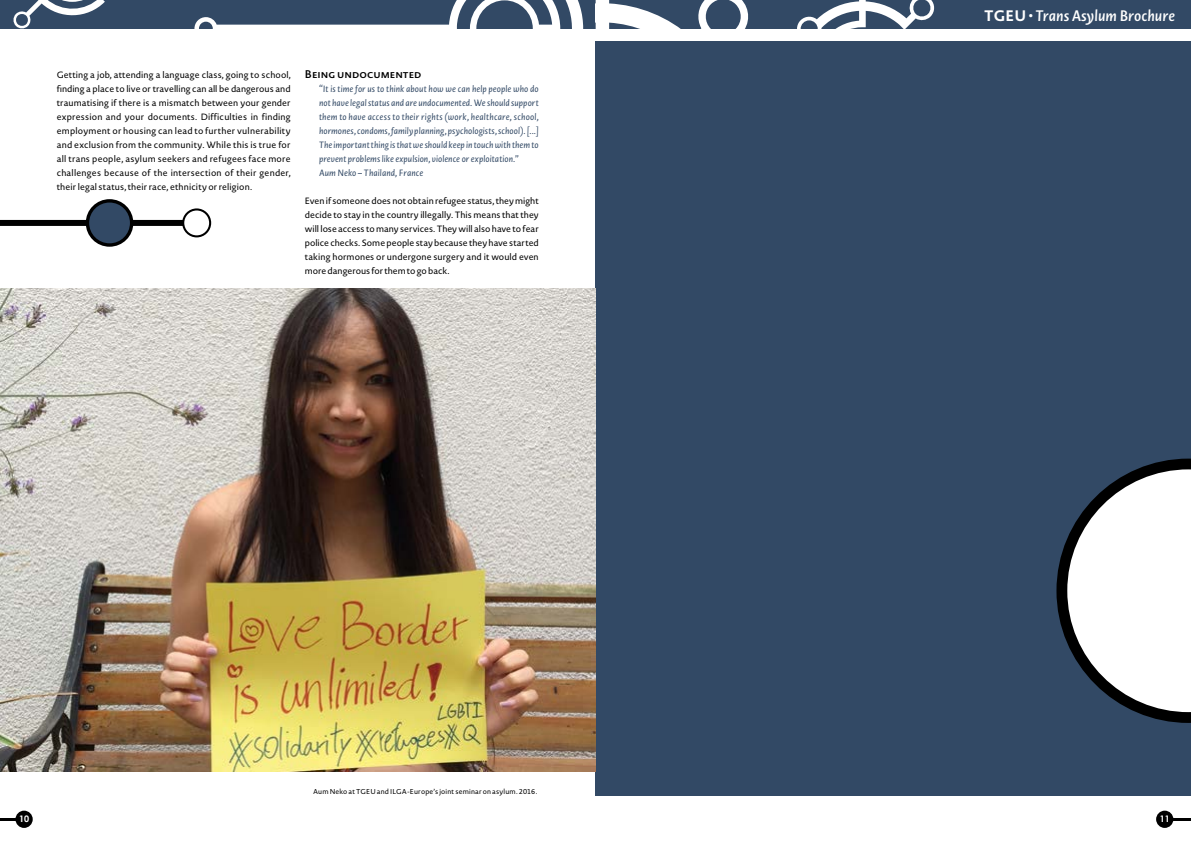
<style>
.page{position:relative;width:1191px;height:842px;background:#fff}
.page>*{position:absolute;margin:0;border:0;box-sizing:border-box;transform-origin:0 0}
.t1{font:italic 600 15px "Novel Sans Pro";color:#fff}
.t2{font:600 11px "Novel Sans Pro";color:#000}
.t3{font:9px/14px "Novel Sans Pro";letter-spacing:.01em;color:#000;text-align:justify}
.t4{font:italic 9px/14px "Novel Sans Pro";letter-spacing:.005em;color:#324965}
.t5{font:700 9px "Century Gothic";color:#fff}
.t6{font:7px "Novel Sans Pro";letter-spacing:.025em;color:#000}
.s1{font-weight:700;font-style:normal}
</style>
<div class="page">
<div style="left:595px;top:41px;width:596px;height:754px;background:#324965"></div>
<img style="left:0;top:288px;width:595px;height:483px">
<div style="left:595px;top:0;width:596px;height:29px;background:#324965"></div>
<div style="left:0;top:0;width:595px;height:29px;background:#324965"></div>
<svg style="left:13px;top:0;width:92px;height:29px"></svg>
<svg style="left:797px;top:0;width:138px;height:29px"></svg>
<svg style="left:194px;top:0;width:555px;height:29px"></svg>
<div style="left:15px;top:811px;width:18px;height:17px;background:#000;border-radius:50%"></div>
<svg style="left:0;top:818px;width:15px;height:2px"></svg>
<hr style="left:1171px;top:818px;width:20px;height:2px;background:#000">
<div style="left:1156px;top:811px;width:17px;height:17px;background:#000;border-radius:50%"></div>
<div style="left:0;top:220px;width:197px;height:6px;background:#000"></div>
<div style="left:183px;top:209px;width:27px;height:27px;background:#fff;border-radius:50%"></div>
<div style="left:182px;top:208px;width:29px;height:29px;border:2px solid #000;border-radius:50%"></div>
<div style="left:87px;top:201px;width:45px;height:44px;background:#324965;border-radius:50%"></div>
<div style="left:86px;top:199px;width:47px;height:48px;border:3px solid #000;border-radius:50%"></div>
<svg style="left:1056px;top:459px;width:135px;height:264px"></svg>
<p class="t3" style="left:57px;top:68px;width:235px">Getting a job, attending a language class, going to school, finding a place to live or travelling can all be dangerous and traumatising if there is a mismatch between your gender expression and your documents. Difficulties in finding employment or housing can lead to further vulnerability and exclusion from the community. While this is true for all trans people, asylum seekers and refugees face more challenges because of the intersection of their gender, their legal status, their race, ethnicity or religion.</p>
<p class="t2" style="left:305px;top:66px;width:118px">Being undocumented</p>
<p class="t4" style="left:319px;top:82px;width:221px">“It is time for us to think about how we can help people who do not have legal status and are undocumented. We should support them to have access to their rights (work, healthcare, school, hormones, condoms, family planning, psychologists, school). [...] The important thing is that we should keep in touch with them to prevent problems like expulsion, violence or exploitation.”<br>Aum Neko – Thailand, France</p>
<p class="t3" style="left:305px;top:194px;width:235px">Even if someone does not obtain refugee status, they might decide to stay in the country illegally. This means that they will lose access to many services. They will also have to fear police checks. Some people stay because they have started taking hormones or undergone surgery and it would even more dangerous for them to go back.</p>
<p class="t6" style="left:313px;top:786px;width:226px">Aum Neko at TGEU and ILGA-Europe’s joint seminar on asylum. 2016.</p>
<h1 class="t1" style="left:984px;top:5px;width:192px"><span class="s1">TGEU •</span> Trans Asylum Brochure</h1>
<p class="t5" style="left:19px;top:813px;width:12px">10</p>
<p class="t5" style="left:1159px;top:813px;width:12px">11</p>
</div>
